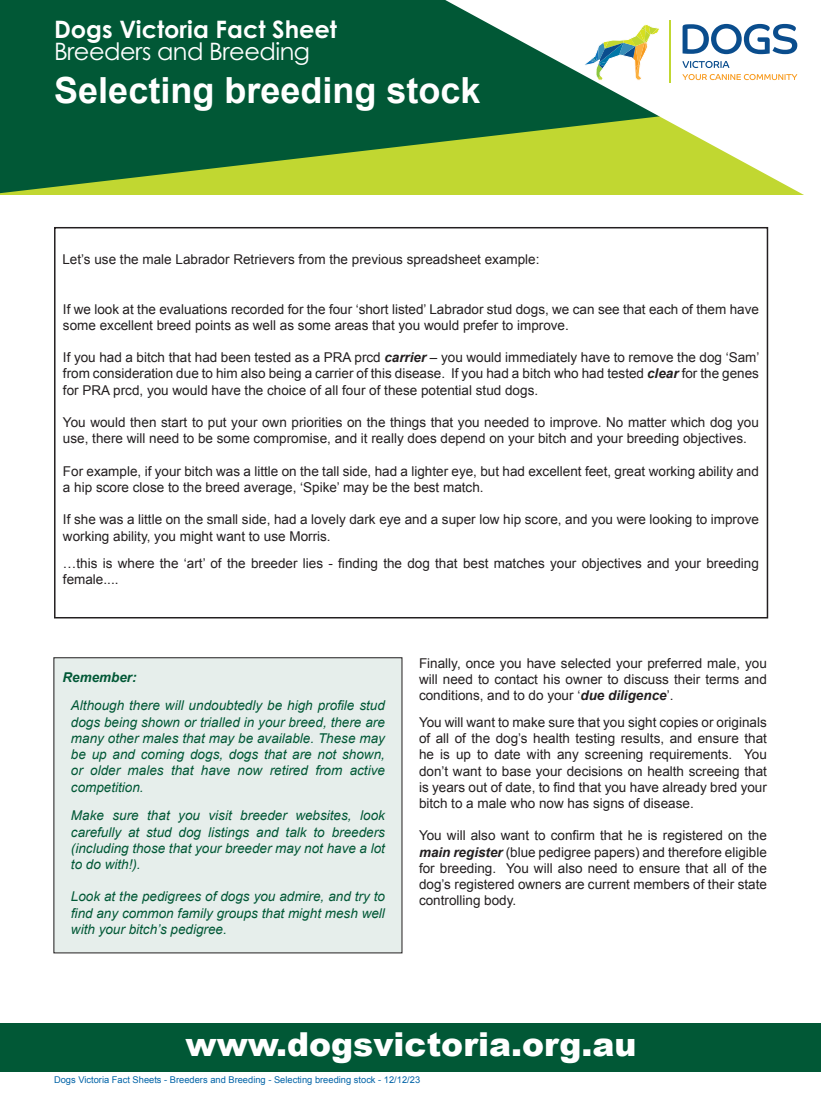
<style>
.page{position:relative;width:821px;height:1115px;background:#fff}
.page>*{position:absolute;margin:0;border:0;box-sizing:border-box;transform-origin:0 0}
.t1{font:700 36px "Arial";color:#fff}
.t2{font:900 33px "Arial";color:#fff}
.t3{font:700 24px "Century Gothic Pro";color:#fff}
.t4{font:24px "Century Gothic Pro";letter-spacing:-.02em;color:#fff}
.t5{font:13.5px/16.2px "Arial";color:#231f20}
.t6{font:italic 13.5px/16.2px "Arial";color:#015836;text-align:justify}
.t7{font:italic 700 13.5px "Arial";color:#015836}
.t8{font:9.3px "Arial";color:#0163a7}
.s1{font-weight:700;font-style:italic}
</style>
<div class="page">
<div style="left:0;top:1022px;width:821px;height:49px;background:#015836"></div>
<div style="left:54px;top:657px;width:348px;height:295px;background:#e6eeeb"></div>
<svg style="left:0;top:0;width:445px;height:193px;background:#1a6835"></svg>
<svg style="left:445px;top:0;width:359px;height:195px"></svg>
<svg style="left:682px;top:24px;width:115px;height:30px"></svg>
<svg style="left:682px;top:61px;width:47px;height:7px"></svg>
<svg style="left:682px;top:74px;width:115px;height:6px"></svg>
<hr style="left:669px;top:21px;width:1px;height:62px;background:#c1d731">
<svg style="left:581px;top:24px;width:79px;height:56px"></svg>
<div style="left:54px;top:227px;width:714px;height:391px;border:2px solid #231f20"></div>
<p class="t3" style="left:54px;top:14px;width:284px">Dogs Victoria Fact Sheet</p>
<p class="t4" style="left:54px;top:37px;width:257px">Breeders and Breeding</p>
<p class="t1" style="left:54px;top:67px;width:428px">Selecting breeding stock</p>
<p class="t5" style="left:62px;top:251px;width:478px">Let’s use the male Labrador Retrievers from the previous spreadsheet example:</p>
<p class="t5" style="left:63px;top:301px;width:697px">If we look at the evaluations recorded for the four ‘short listed’ Labrador stud dogs, we can see that each of them have some excellent breed points as well as some areas that you would prefer to improve.</p>
<p class="t5" style="left:63px;top:349px;width:698px;text-align:justify">If you had a bitch that had been tested as a PRA prcd <span class="s1">carrier</span> – you would immediately have to remove the dog ‘Sam’ from consideration due to him also being a carrier of this disease. If you had a bitch who had tested <span class="s1">clear</span> for the genes for PRA prcd, you would have the choice of all four of these potential stud dogs.</p>
<p class="t5" style="left:63px;top:414px;width:697px">You would then start to put your own priorities on the things that you needed to improve. No matter which dog you use, there will need to be some compromise, and it really does depend on your bitch and your breeding objectives.</p>
<p class="t5" style="left:63px;top:463px;width:697px">For example, if your bitch was a little on the tall side, had a lighter eye, but had excellent feet, great working ability and a hip score close to the breed average, ‘Spike’ may be the best match.</p>
<p class="t5" style="left:63px;top:511px;width:697px">If she was a little on the small side, had a lovely dark eye and a super low hip score, and you were looking to improve working ability, you might want to use Morris.</p>
<p class="t5" style="left:63px;top:554px;width:697px">…this is where the ‘art’ of the breeder lies - finding the dog that best matches your objectives and your breeding female....</p>
<p class="t7" style="left:62px;top:668px;width:76px">Remember:</p>
<p class="t6" style="left:71px;top:697px;width:315px">Although there will undoubtedly be high profile stud dogs being shown or trialled in your breed, there are many other males that may be available. These may be up and coming dogs, dogs that are not shown, or older males that have now retired from active competition.</p>
<p class="t6" style="left:71px;top:807px;width:315px">Make sure that you visit breeder websites, look carefully at stud dog listings and talk to breeders (including those that your breeder may not have a lot to do with!).</p>
<p class="t6" style="left:71px;top:888px;width:315px">Look at the pedigrees of dogs you admire, and try to find any common family groups that might mesh well with your bitch’s pedigree.</p>
<p class="t5" style="left:419px;top:654px;width:349px;text-align:justify">Finally, once you have selected your preferred male, you will need to contact his owner to discuss their terms and conditions, and to do your ‘<span class="s1">due diligence</span>’.</p>
<p class="t5" style="left:419px;top:714px;width:349px;text-align:justify">You will want to make sure that you sight copies or originals of all of the dog’s health testing results, and ensure that he is up to date with any screening requirements. You don’t want to base your decisions on health screeing that is years out of date, to find that you have already bred your bitch to a male who now has signs of disease.</p>
<p class="t5" style="left:419px;top:827px;width:349px;text-align:justify">You will also want to confirm that he is registered on the <span class="s1">main register</span> (blue pedigree papers) and therefore eligible for breeding. You will also need to ensure that all of the dog’s registered owners are current members of their state controlling body.</p>
<p class="t2" style="left:185px;top:1019px;width:452px">www.dogsvictoria.org.au</p>
<p class="t8" style="left:54px;top:1073px;width:368px">Dogs Victoria Fact Sheets - Breeders and Breeding - Selecting breeding stock - 12/12/23</p>
</div>
